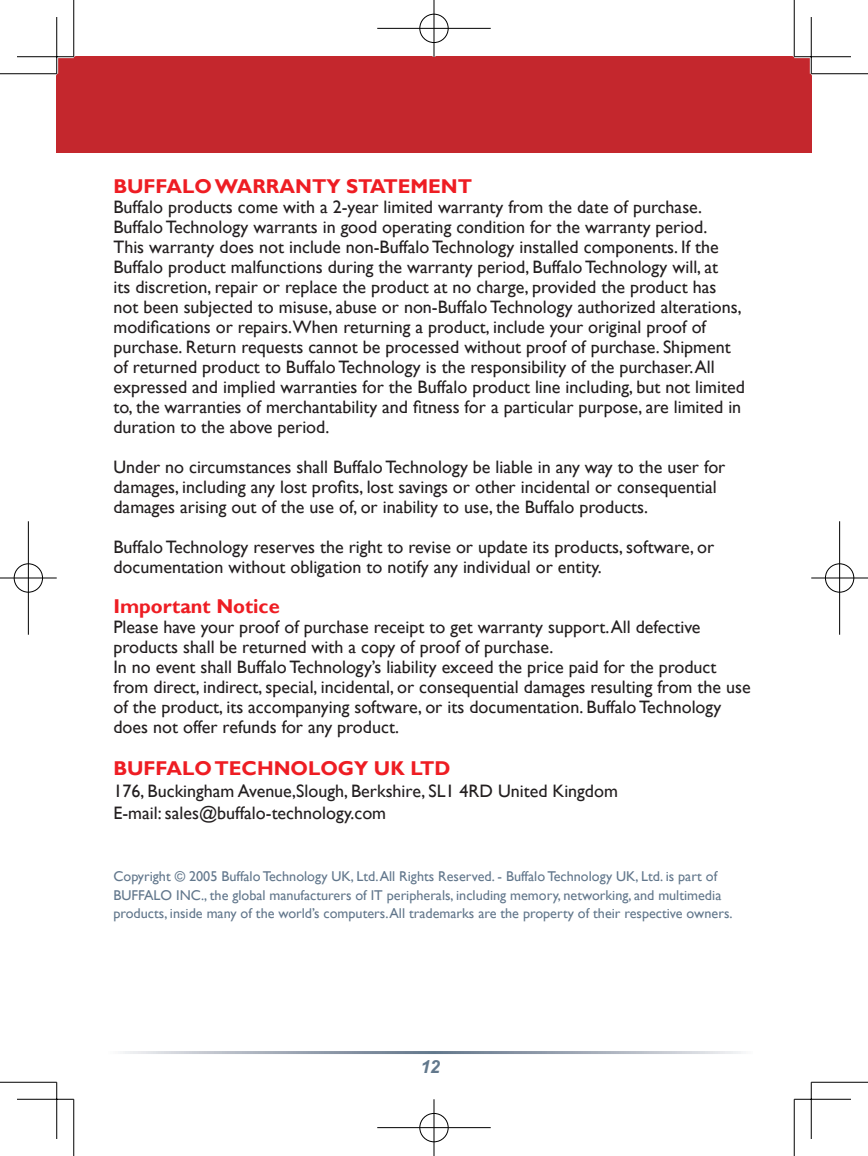
<style>
.page{position:relative;width:868px;height:1156px;background:#fff}
.page>*{position:absolute;margin:0;border:0;box-sizing:border-box;transform-origin:0 0}
.t1{font:700 20px "Gill Sans";color:#ee1d23}
.t2{font:18px/20px "Gill Sans";color:#231f20}
.t3{font:italic 700 18px "Arial";color:#62788c}
.t4{font:14.2px/18.4px "Gill Sans";color:#62778c}
</style>
<div class="page">
<div style="left:57px;top:57px;width:754px;height:95px;background:#c4272d"></div>
<div style="left:104px;top:1050px;width:648px;height:3px;border:2px solid #fff"></div>
<hr style="left:17px;top:55px;width:57px;height:3px;background:#fff">
<hr style="left:794px;top:55px;width:56px;height:3px;background:#fff">
<hr style="left:55px;top:17px;width:3px;height:57px;background:#fff">
<hr style="left:809px;top:17px;width:3px;height:57px;background:#fff">
<hr style="left:0;top:73px;width:57px;height:1px;background:#000">
<hr style="left:811px;top:73px;width:56px;height:1px;background:#000">
<hr style="left:0;top:1081px;width:57px;height:1px;background:#000">
<hr style="left:811px;top:1081px;width:56px;height:1px;background:#000">
<hr style="left:73px;top:0;width:1px;height:57px;background:#000">
<hr style="left:73px;top:1099px;width:1px;height:56px;background:#000">
<hr style="left:793px;top:0;width:1px;height:57px;background:#000">
<hr style="left:793px;top:1099px;width:1px;height:56px;background:#000">
<hr style="left:17px;top:56px;width:57px;height:1px;background:#000">
<hr style="left:794px;top:56px;width:56px;height:1px;background:#000">
<hr style="left:17px;top:1098px;width:57px;height:1px;background:#000">
<hr style="left:794px;top:1098px;width:56px;height:1px;background:#000">
<hr style="left:56px;top:17px;width:1px;height:57px;background:#000">
<hr style="left:56px;top:1082px;width:1px;height:56px;background:#000">
<hr style="left:810px;top:17px;width:1px;height:57px;background:#000">
<hr style="left:810px;top:1082px;width:1px;height:56px;background:#000">
<div style="left:418px;top:13px;width:31px;height:31px;border:3px solid #fff;border-radius:50%"></div>
<hr style="left:377px;top:27px;width:113px;height:3px;background:#fff">
<hr style="left:432px;top:0;width:3px;height:57px;background:#fff">
<div style="left:419px;top:14px;width:29px;height:29px;border:1px solid #000;border-radius:50%"></div>
<hr style="left:377px;top:28px;width:113px;height:1px;background:#000">
<hr style="left:433px;top:0;width:1px;height:57px;background:#000">
<div style="left:418px;top:1111px;width:31px;height:32px;border:3px solid #fff;border-radius:50%"></div>
<hr style="left:377px;top:1126px;width:113px;height:2px;background:#fff">
<hr style="left:432px;top:1099px;width:3px;height:56px;background:#fff">
<div style="left:419px;top:1113px;width:29px;height:29px;border:1px solid #000;border-radius:50%"></div>
<hr style="left:377px;top:1127px;width:113px;height:1px;background:#000">
<hr style="left:433px;top:1099px;width:1px;height:56px;background:#000">
<div style="left:13px;top:562px;width:31px;height:31px;border:3px solid #fff;border-radius:50%"></div>
<hr style="left:0;top:576px;width:57px;height:3px;background:#fff">
<hr style="left:27px;top:521px;width:3px;height:113px;background:#fff">
<div style="left:14px;top:563px;width:29px;height:29px;border:1px solid #000;border-radius:50%"></div>
<hr style="left:0;top:577px;width:57px;height:1px;background:#000">
<hr style="left:28px;top:521px;width:1px;height:113px;background:#000">
<div style="left:823px;top:562px;width:32px;height:31px;border:3px solid #fff;border-radius:50%"></div>
<hr style="left:811px;top:576px;width:56px;height:3px;background:#fff">
<hr style="left:838px;top:521px;width:2px;height:113px;background:#fff">
<div style="left:825px;top:563px;width:29px;height:29px;border:1px solid #000;border-radius:50%"></div>
<hr style="left:811px;top:577px;width:56px;height:1px;background:#000">
<hr style="left:839px;top:521px;width:1px;height:113px;background:#000">
<p class="t1" style="left:113px;top:174px;width:360px">BUFFALO WARRANTY STATEMENT</p>
<p class="t2" style="left:113px;top:197px;width:632px">Buffalo products come with a 2-year limited warranty from the date of purchase.<br>Buffalo Technology warrants in good operating condition for the warranty period.<br>This warranty does not include non-Buffalo Technology installed components. If the Buffalo product malfunctions during the warranty period, Buffalo Technology will, at<br>its discretion, repair or replace the product at no charge, provided the product has not been subjected to misuse, abuse or non-Buffalo Technology authorized alterations, modifications or repairs.When returning a product, include your original proof of purchase. Return requests cannot be processed without proof of purchase. Shipment of returned product to Buffalo Technology is the responsibility of the purchaser. All expressed and implied warranties for the Buffalo product line including, but not limited to, the warranties of merchantability and fitness for a particular purpose, are limited in duration to the above period.</p>
<p class="t2" style="left:113px;top:457px;width:613px">Under no circumstances shall Buffalo Technology be liable in any way to the user for damages, including any lost profits, lost savings or other incidental or consequential damages arising out of the use of, or inability to use, the Buffalo products.</p>
<p class="t2" style="left:113px;top:537px;width:602px">Buffalo Technology reserves the right to revise or update its products, software, or documentation without obligation to notify any individual or entity.</p>
<p class="t1" style="left:113px;top:594px;width:168px">Important Notice</p>
<p class="t2" style="left:113px;top:617px;width:638px">Please have your proof of purchase receipt to get warranty support. All defective products shall be returned with a copy of proof of purchase.<br>In no event shall Buffalo Technology’s liability exceed the price paid for the product from direct, indirect, special, incidental, or consequential damages resulting from the use of the product, its accompanying software, or its documentation. Buffalo Technology does not offer refunds for any product.</p>
<p class="t1" style="left:113px;top:756px;width:338px">BUFFALO TECHNOLOGY UK LTD</p>
<p class="t2" style="left:113px;top:780px;width:506px;line-height:22px">176, Buckingham Avenue,Slough, Berkshire, SL1 4RD United Kingdom<br>E-mail: sales@buffalo-technology.com</p>
<p class="t4" style="left:113px;top:867px;width:620px">Copyright © 2005 Buffalo Technology UK, Ltd. All Rights Reserved. - Buffalo Technology UK, Ltd. is part of<br>BUFFALO INC., the global manufacturers of IT peripherals, including memory, networking, and multimedia products, inside many of the world’s computers. All trademarks are the property of their respective owners.</p>
<p class="t3" style="left:420px;top:1054px;width:21px">12</p>
</div>
